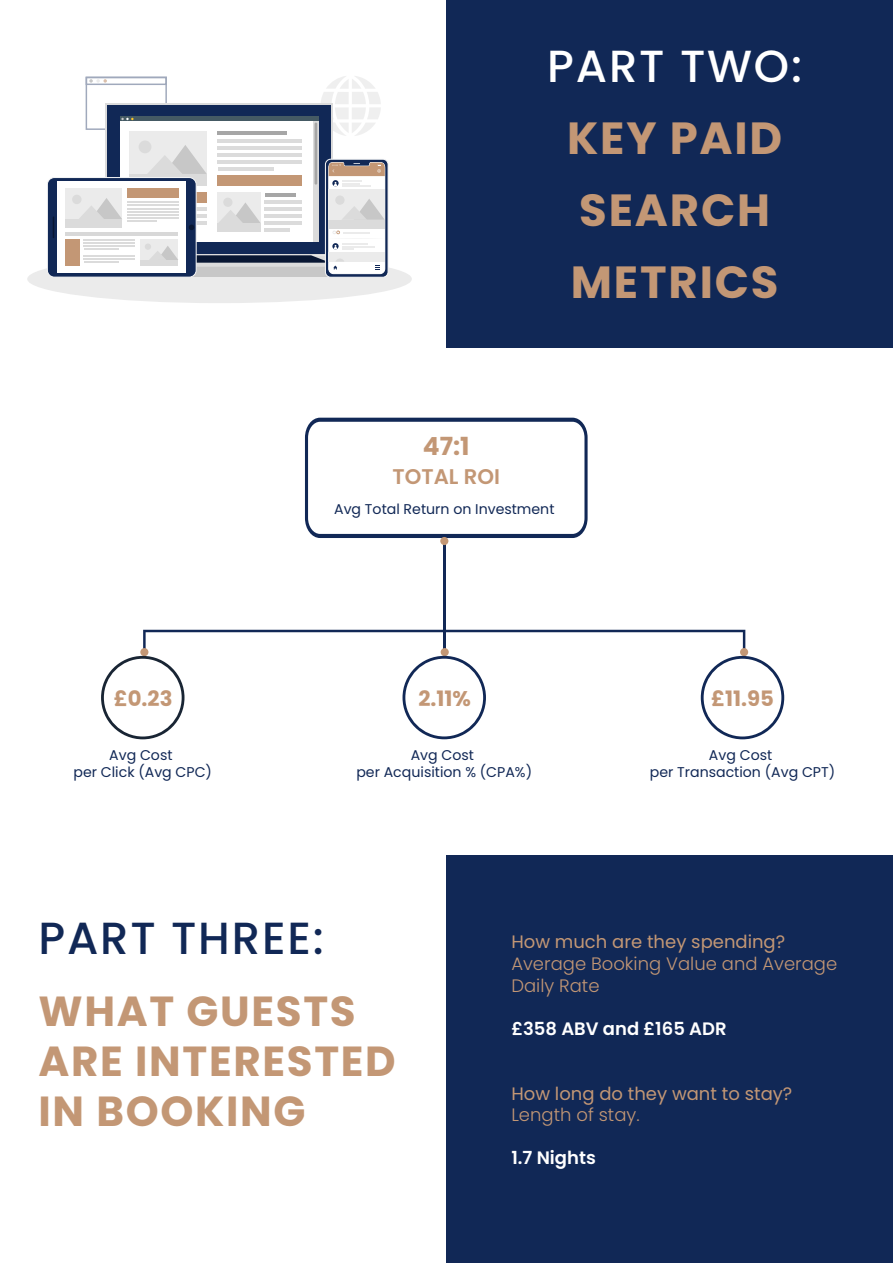
<style>
.page{position:relative;width:893px;height:1263px;background:#fff}
.page>*{position:absolute;margin:0;border:0;box-sizing:border-box;transform-origin:0 0}
.t1{font:700 45px/72px "Poppins";letter-spacing:.04em;color:#c39775}
.t2{font:500 45px "Poppins";letter-spacing:.04em;color:#112856}
.t3{font:500 45px "Poppins";letter-spacing:.04em;color:#fff}
.t4{font:700 42px/50.4px "Poppins";letter-spacing:.04em;color:#c39775}
.t5{font:700 24.9px "Poppins";color:#c39775}
.t6{font:700 21.15px "Poppins";color:#c39775}
.t7{font:600 21.15px "Poppins";color:#c39775}
.t8{font:300 18px/21.6px "Poppins";color:#c39775}
.t9{font:18px "Poppins";color:#c39775}
.t10{font:600 18px "Poppins";color:#fff}
.t11{font:14.1px/17px "Poppins";color:#112856;text-align:center}
</style>
<div class="page">
<div style="left:446px;top:0;width:447px;height:348px;background:#112856"></div>
<svg style="left:321px;top:76px;width:60px;height:60px"></svg>
<svg style="left:89px;top:79px;width:18px;height:4px"></svg>
<div style="left:27px;top:255px;width:385px;height:48px;background:#ebebeb;border-radius:50%"></div>
<div style="left:107px;top:105px;width:224px;height:148px;background:#112856"></div>
<div style="left:120px;top:117px;width:199px;height:125px;background:#fff"></div>
<hr style="left:120px;top:117px;width:199px;height:4px;background:#455a64">
<svg style="left:121px;top:118px;width:13px;height:2px"></svg>
<div style="left:130px;top:132px;width:77px;height:54px;background:#ebebeb"></div>
<div style="left:139px;top:140px;width:12px;height:13px;background:#dbdbdb;border-radius:50%"></div>
<hr style="left:218px;top:132px;width:69px;height:3px;background:#a6a6a6">
<hr style="left:218px;top:139px;width:84px;height:3px;background:#dbdbdb">
<div style="left:313px;top:121px;width:6px;height:121px;background:#ccc"></div>
<hr style="left:315px;top:123px;width:2px;height:62px;background:#a6a6a6">
<div style="left:47px;top:178px;width:149px;height:99px;background:#112856;border-radius:7px"></div>
<div style="left:58px;top:182px;width:128px;height:91px;background:#fff"></div>
<div style="left:65px;top:188px;width:57px;height:40px;background:#ebebeb"></div>
<div style="left:72px;top:195px;width:10px;height:9px;background:#dbdbdb;border-radius:50%"></div>
<div style="left:65px;top:219px;width:57px;height:9px;background:#dbdbdb"></div>
<hr style="left:65px;top:232px;width:113px;height:4px;background:#d8d8d8">
<div style="left:65px;top:239px;width:15px;height:27px;background:#c39775"></div>
<svg style="left:53px;top:216px;width:1px;height:22px"></svg>
<svg style="left:76px;top:145px;width:312px;height:132px"></svg>
<hr style="left:443px;top:541px;width:3px;height:111px;background:#112856">
<svg style="left:305px;top:418px;width:283px;height:120px"></svg>
<div style="left:440px;top:537px;width:8px;height:8px;background:#c39775;border-radius:50%"></div>
<svg style="left:101px;top:630px;width:683px;height:109px"></svg>
<div style="left:446px;top:855px;width:447px;height:408px;background:#112856"></div>
<h1 class="t3" style="left:547px;top:40px;width:256px">PART TWO:</h1>
<h1 class="t1" style="left:567px;top:102px;width:217px">KEY PAID<br>SEARCH<br>METRICS</h1>
<h3 class="t5" style="left:423px;top:431px;width:48px">47:1</h3>
<h3 class="t7" style="left:393px;top:464px;width:109px">TOTAL ROI</h3>
<p class="t11" style="left:334px;top:501px;width:222px">Avg Total Return on Investment</p>
<h3 class="t6" style="left:114px;top:687px;width:60px">£0.23</h3>
<h3 class="t6" style="left:418px;top:687px;width:54px">2.11%</h3>
<h3 class="t6" style="left:711px;top:687px;width:64px">£11.95</h3>
<p class="t11" style="left:73px;top:747px;width:140px">Avg Cost<br>per Click (Avg CPC)</p>
<p class="t11" style="left:356px;top:747px;width:177px">Avg Cost<br>per Acquisition % (CPA%)</p>
<p class="t11" style="left:650px;top:747px;width:187px">Avg Cost<br>per Transaction (Avg CPT)</p>
<h1 class="t2" style="left:38px;top:912px;width:287px">PART THREE:</h1>
<h2 class="t4" style="left:38px;top:986px;width:359px">WHAT GUESTS<br>ARE INTERESTED<br>IN BOOKING</h2>
<p class="t9" style="left:511px;top:932px;width:275px">How much are they spending?</p>
<p class="t8" style="left:511px;top:953px;width:327px">Average Booking Value and Average<br>Daily Rate</p>
<p class="t10" style="left:511px;top:1018px;width:217px">£358 ABV and £165 ADR</p>
<p class="t9" style="left:511px;top:1083px;width:282px">How long do they want to stay?</p>
<p class="t8" style="left:511px;top:1104px;width:130px">Length of stay.</p>
<p class="t10" style="left:511px;top:1148px;width:86px">1.7 Nights</p>
</div>
